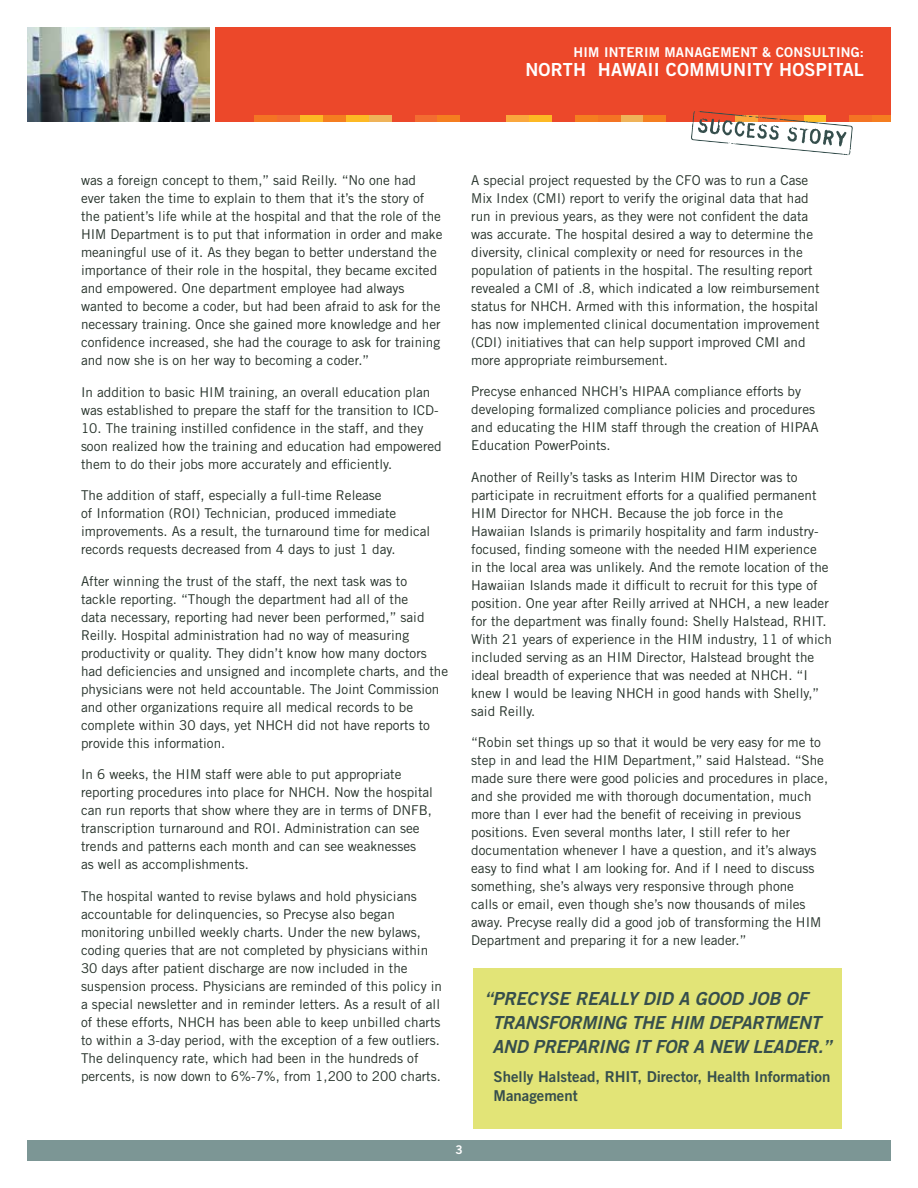
<style>
.page{position:relative;width:918px;height:1188px;background:#fff}
.page>*{position:absolute;margin:0;border:0;box-sizing:border-box;transform-origin:0 0}
.t1{font:18px/24px "Trade Gothic LT Std Bd 2 Obl";letter-spacing:-.015em;color:#364e4c}
.t2{font:18px "Trade Gothic LT Std Bd 2";letter-spacing:.015em;color:#fff}
.t3{font:15px/19.5px "Trade Gothic LT Std Bd 2";color:#364e4c}
.t4{font:13.5px/18px "Trade Gothic LT Std";color:#243028}
.t5{font:13.5px "Trade Gothic LT Std Bd 2";letter-spacing:.015em;color:#fff}
.t6{font:12px "Trade Gothic LT Std Bd 2";color:#fff}
</style>
<div class="page">
<div style="left:27px;top:1141px;width:864px;height:20px;background:#7c9695"></div>
<div style="left:216px;top:27px;width:675px;height:95px;background:#ec482a"></div>
<div style="left:254px;top:115px;width:23px;height:7px;background:#f47424"></div>
<div style="left:277px;top:115px;width:23px;height:7px;background:#f36c31"></div>
<div style="left:300px;top:115px;width:23px;height:7px;background:#fdb924"></div>
<div style="left:323px;top:115px;width:23px;height:7px;background:#f57e20"></div>
<div style="left:346px;top:115px;width:23px;height:7px;background:#fdb924"></div>
<div style="left:369px;top:115px;width:23px;height:7px;background:#efb359"></div>
<div style="left:415px;top:115px;width:23px;height:7px;background:#f36c31"></div>
<div style="left:438px;top:115px;width:22px;height:7px;background:#f57e20"></div>
<div style="left:506px;top:115px;width:23px;height:7px;background:#faa73d"></div>
<div style="left:529px;top:115px;width:23px;height:7px;background:#fdb924"></div>
<div style="left:575px;top:115px;width:23px;height:7px;background:#f57e20"></div>
<div style="left:598px;top:115px;width:23px;height:7px;background:#f47424"></div>
<div style="left:621px;top:115px;width:22px;height:7px;background:#efb359"></div>
<div style="left:643px;top:115px;width:23px;height:7px;background:#f57e20"></div>
<div style="left:849px;top:115px;width:23px;height:7px;background:#f47424"></div>
<div style="left:872px;top:115px;width:19px;height:7px;background:#f57e20"></div>
<img style="left:27px;top:27px;width:182px;height:95px">
<svg style="left:691px;top:111px;width:162px;height:44px"></svg>
<div style="left:473px;top:968px;width:369px;height:160px;background:#e2e477"></div>
<p class="t5" style="left:574px;top:44px;width:292px">HIM INTERIM MANAGEMENT &amp; CONSULTING:</p>
<h1 class="t2" style="left:525px;top:59px;width:340px">NORTH HAWAII COMMUNITY HOSPITAL</h1>
<p class="t4" style="left:81px;top:171px;width:363px">was a foreign concept to them,” said Reilly. “No one had ever taken the time to explain to them that it’s the story of the patient’s life while at the hospital and that the role of the HIM Department is to put that information in order and make meaningful use of it. As they began to better understand the importance of their role in the hospital, they became excited and empowered. One department employee had always wanted to become a coder, but had been afraid to ask for the necessary training. Once she gained more knowledge and her confidence increased, she had the courage to ask for training and now she is on her way to becoming a coder.”</p>
<p class="t4" style="left:81px;top:383px;width:359px">In addition to basic HIM training, an overall education plan was established to prepare the staff for the transition to ICD-</p>
<p class="t4" style="left:81px;top:419px;width:362px">10. The training instilled confidence in the staff, and they soon realized how the training and education had empowered them to do their jobs more accurately and efficiently.</p>
<p class="t4" style="left:81px;top:486px;width:351px">The addition of staff, especially a full-time Release<br>of Information (ROI) Technician, produced immediate improvements. As a result, the turnaround time for medical records requests decreased from 4 days to just 1 day.</p>
<p class="t4" style="left:81px;top:572px;width:369px">After winning the trust of the staff, the next task was to<br>tackle reporting. “Though the department had all of the<br>data necessary, reporting had never been performed,” said Reilly. Hospital administration had no way of measuring productivity or quality. They didn’t know how many doctors had deficiencies and unsigned and incomplete charts, and the physicians were not held accountable. The Joint Commission and other organizations require all medical records to be complete within 30 days, yet NHCH did not have reports to provide this information.</p>
<p class="t4" style="left:81px;top:765px;width:354px">In 6 weeks, the HIM staff were able to put appropriate reporting procedures into place for NHCH. Now the hospital can run reports that show where they are in terms of DNFB, transcription turnaround and ROI. Administration can see trends and patterns each month and can see weaknesses<br>as well as accomplishments.</p>
<p class="t4" style="left:81px;top:887px;width:363px">The hospital wanted to revise bylaws and hold physicians accountable for delinquencies, so Precyse also began monitoring unbilled weekly charts. Under the new bylaws, coding queries that are not completed by physicians within 30 days after patient discharge are now included in the suspension process. Physicians are reminded of this policy in a special newsletter and in reminder letters. As a result of all of these efforts, NHCH has been able to keep unbilled charts to within a 3-day period, with the exception of a few outliers.<br>The delinquency rate, which had been in the hundreds of percents, is now down to 6%-7%, from 1,200 to 200 charts.</p>
<p class="t4" style="left:471px;top:171px;width:350px">A special project requested by the CFO was to run a Case Mix Index (CMI) report to verify the original data that had run in previous years, as they were not confident the data was accurate. The hospital desired a way to determine the diversity, clinical complexity or need for resources in the population of patients in the hospital. The resulting report revealed a CMI of .8, which indicated a low reimbursement status for NHCH. Armed with this information, the hospital has now implemented clinical documentation improvement (CDI) initiatives that can help support improved CMI and more appropriate reimbursement.</p>
<p class="t4" style="left:471px;top:383px;width:349px">Precyse enhanced NHCH’s HIPAA compliance efforts by developing formalized compliance policies and procedures and educating the HIM staff through the creation of HIPAA Education PowerPoints.</p>
<p class="t4" style="left:471px;top:468px;width:362px">Another of Reilly’s tasks as Interim HIM Director was to participate in recruitment efforts for a qualified permanent HIM Director for NHCH. Because the job force in the Hawaiian Islands is primarily hospitality and farm industry&shy;focused, finding someone with the needed HIM experience<br>in the local area was unlikely. And the remote location of the Hawaiian Islands made it difficult to recruit for this type of position. One year after Reilly arrived at NHCH, a new leader for the department was finally found: Shelly Halstead, RHIT.<br>With 21 years of experience in the HIM industry, 11 of which included serving as an HIM Director, Halstead brought the ideal breadth of experience that was needed at NHCH. “I knew I would be leaving NHCH in good hands with Shelly,” said Reilly.</p>
<p class="t4" style="left:471px;top:733px;width:358px">“Robin set things up so that it would be very easy for me to step in and lead the HIM Department,” said Halstead. “She made sure there were good policies and procedures in place, and she provided me with thorough documentation, much more than I ever had the benefit of receiving in previous positions. Even several months later, I still refer to her documentation whenever I have a question, and it’s always easy to find what I am looking for. And if I need to discuss something, she’s always very responsive through phone<br>calls or email, even though she’s now thousands of miles away. Precyse really did a good job of transforming the HIM Department and preparing it for a new leader.”</p>
<h1 class="t1" style="left:493px;top:986px;width:317px;text-indent:-8px">“ PRECYSE REALLY DID A GOOD JOB OF<br>TRANSFORMING THE HIM</h1>
<h1 class="t1" style="left:493px;top:1010px;width:340px;text-indent:216px">DEPARTMENT<br>AND PREPARING IT FOR A NEW LEADER.”</h1>
<p class="t3" style="left:494px;top:1067px;width:338px">Shelly Halstead, RHIT, Director, Health Information<br>Management</p>
<p class="t6" style="left:455px;top:1142px;width:9px">3</p>
</div>
